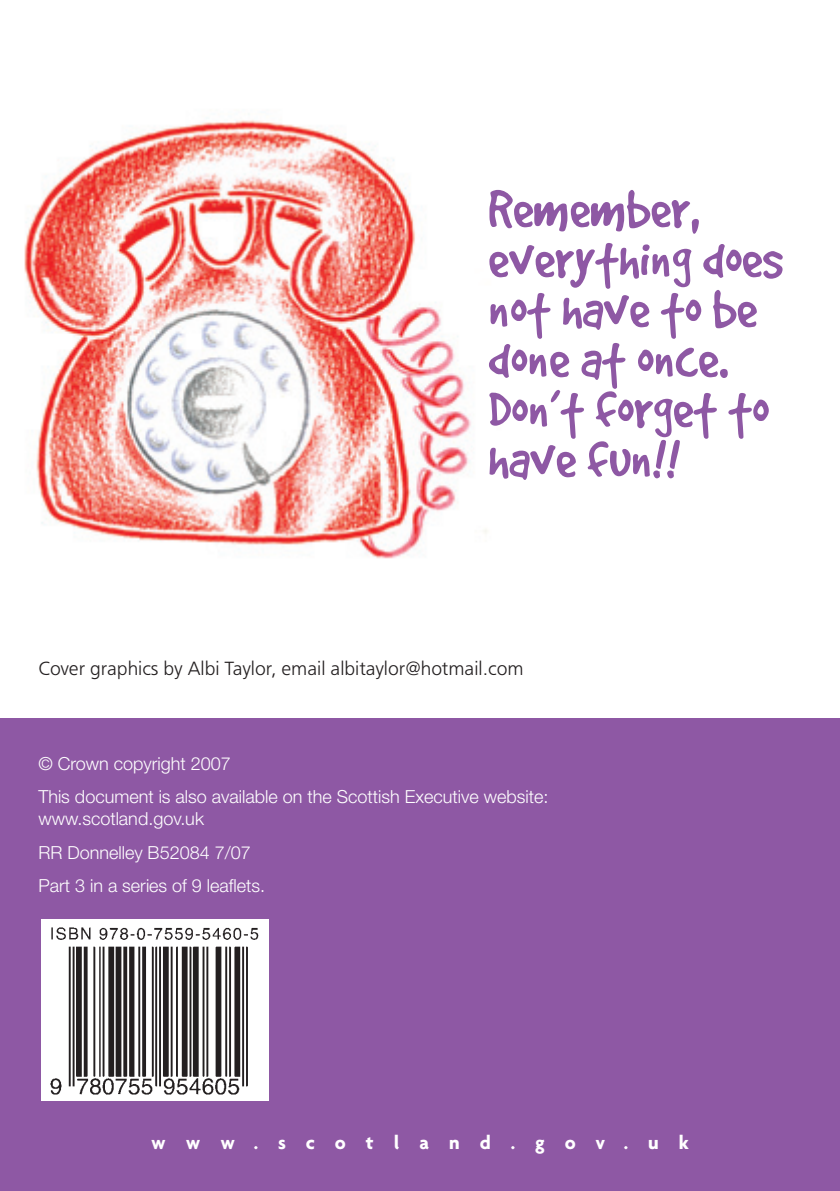
<style>
.page{position:relative;width:840px;height:1191px;background:#fff}
.page>*{position:absolute;margin:0;border:0;box-sizing:border-box;transform-origin:0 0}
.t1{font:60px/50px "Good Dog Plain";color:#8e58a4}
.t2{font:300 20px "Frutus T";color:#231f20}
.t3{font:700 20px "Agenda";letter-spacing:1em;color:#fff}
.t4{font:300 18px/33.4px "Helvetica Neue";color:#fff}
</style>
<div class="page">
<img style="left:24px;top:120px;width:463px;height:439px">
<hr style="left:0;top:0;width:1px;height:1191px;background:#fdbe12">
<div style="left:0;top:718px;width:839px;height:473px;background:#8e58a4"></div>
<div style="left:41px;top:918px;width:227px;height:182px;background:#fff"></div>
<img style="left:50px;top:927px;width:209px;height:168px">
<p class="t1" style="left:488px;top:184px;width:296px">Remember, everything does not have to be done at once.<br>Don’t forget to have fun!!</p>
<p class="t2" style="left:38px;top:657px;width:486px">Cover graphics by Albi Taylor, email albitaylor@hotmail.com</p>
<p class="t4" style="left:38px;top:748px;width:511px">© Crown copyright 2007<br>This document is also available on the Scottish Executive website:</p>
<p class="t4" style="left:38px;top:804px;width:228px">www.scotland.gov.uk<br>RR Donnelley B52084 7/07<br>Part 3 in a series of 9 leaflets.</p>
<p class="t3" style="left:151px;top:1130px;width:539px">www.scotland.gov.uk</p>
</div>
